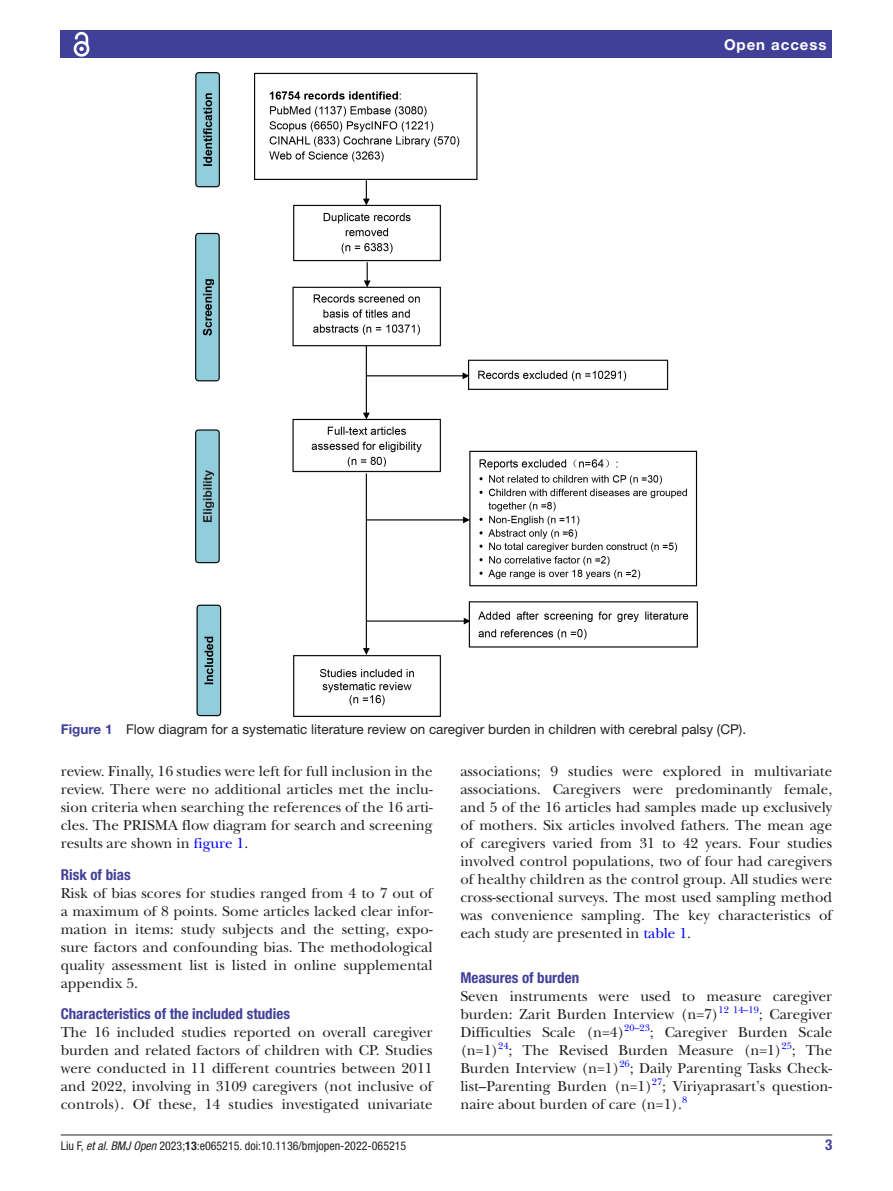
<style>
.page{position:relative;width:893px;height:1191px;background:#fff}
.page>*{position:absolute;margin:0;border:0;box-sizing:border-box;transform-origin:0 0}
.t1{font:15px/18px "New Baskerville";color:#231f20;text-align:justify}
.t2{font:700 condensed 15px "Helvetica Neue LT Std";color:#414099}
.t3{font:700 15px "Helvetica Neue LT Std";letter-spacing:.065em;color:#fff}
.t4{font:13.5px "Helvetica Neue LT Std";color:#231f20}
.t5{font:condensed 12px "Helvetica Neue LT Std";color:#231f20}
.t6{font:9.9px "New Baskerville";color:#00f}
.s1{font-weight:700;color:#414099}
.s2{color:#00f}
.s3{font-style:italic}
.s4{font-weight:700}
</style>
<div class="page">
<hr style="left:61px;top:1134px;width:771px;height:1px;background:#231f20">
<div style="left:61px;top:31px;width:771px;height:27px;background:#414099"></div>
<svg style="left:73px;top:31px;width:17px;height:26px"></svg>
<img style="left:196px;top:73px;width:501px;height:643px">
<p class="t3" style="left:724px;top:35px;width:104px">Open access</p>
<p class="t4" style="left:61px;top:721px;width:687px"><span class="s1">Figure 1</span> Flow diagram for a systematic literature review on caregiver burden in children with cerebral palsy (CP).</p>
<p class="t1" style="left:61px;top:762px;width:373px">review. Finally, 16 studies were left for full inclusion in the review. There were no additional articles met the inclu&shy;sion criteria when searching the references of the 16 arti&shy;cles. The PRISMA flow diagram for search and screening results are shown in <span class="s2">figure 1</span>.</p>
<p class="t2" style="left:61px;top:865px;width:71px">Risk of bias</p>
<p class="t1" style="left:61px;top:884px;width:373px">Risk of bias scores for studies ranged from 4 to 7 out of a maximum of 8 points. Some articles lacked clear infor&shy;mation in items: study subjects and the setting, expo&shy;sure factors and confounding bias. The methodological quality assessment list is listed in online supplemental appendix 5.</p>
<p class="t2" style="left:61px;top:1005px;width:231px">Characteristics of the included studies</p>
<p class="t1" style="left:61px;top:1023px;width:373px">The 16 included studies reported on overall caregiver burden and related factors of children with CP. Studies were conducted in 11 different countries between 2011 and 2022, involving in 3109 caregivers (not inclusive of controls). Of these, 14 studies investigated univariate</p>
<p class="t1" style="left:460px;top:762px;width:373px">associations; 9 studies were explored in multivariate associations. Caregivers were predominantly female, and 5 of the 16 articles had samples made up exclusively of mothers. Six articles involved fathers. The mean age of caregivers varied from 31 to 42 years. Four studies involved control populations, two of four had caregivers of healthy children as the control group. All studies were cross-sectional surveys. The most used sampling method was convenience sampling. The key characteristics of each study are presented in <span class="s2">table 1</span>.</p>
<p class="t2" style="left:460px;top:969px;width:120px">Measures of burden</p>
<p class="t1" style="left:460px;top:987px;width:373px">Seven instruments were used to measure caregiver burden: Zarit Burden Interview (n=7)</p>
<p class="t6" style="left:718px;top:1003px;width:42px">12 14–19</p>
<p class="t1" style="left:759px;top:1005px;width:75px">; Caregiver</p>
<p class="t1" style="left:460px;top:1023px;width:165px">Difficulties Scale (n=4)</p>
<p class="t6" style="left:624px;top:1021px;width:27px">20–23</p>
<p class="t1" style="left:650px;top:1023px;width:184px">; Caregiver Burden Scale</p>
<p class="t1" style="left:460px;top:1041px;width:39px">(n=1)</p>
<p class="t6" style="left:498px;top:1039px;width:12px">24</p>
<p class="t1" style="left:508px;top:1041px;width:274px">; The Revised Burden Measure (n=1)</p>
<p class="t6" style="left:781px;top:1039px;width:12px">25</p>
<p class="t1" style="left:792px;top:1041px;width:42px">; The</p>
<p class="t1" style="left:460px;top:1059px;width:160px">Burden Interview (n=1)</p>
<p class="t6" style="left:619px;top:1057px;width:12px">26</p>
<p class="t1" style="left:460px;top:1059px;width:373px;text-indent:169px">; Daily Parenting Tasks Check&shy;list–Parenting Burden (n=1)</p>
<p class="t6" style="left:652px;top:1075px;width:12px">27</p>
<p class="t1" style="left:460px;top:1077px;width:373px;text-indent:202px">; Viriyaprasart’s question&shy;naire about burden of care (n=1).</p>
<p class="t6" style="left:682px;top:1093px;width:7px">8</p>
<p class="t5" style="left:61px;top:1138px;width:347px">Liu F, <span class="s3">et al</span>. <span class="s3">BMJ Open</span> 2023;<span class="s4">13</span>:e065215. doi:10.1136/bmjopen-2022-065215</p>
<p class="t2" style="left:825px;top:1135px;width:9px">3</p>
</div>
